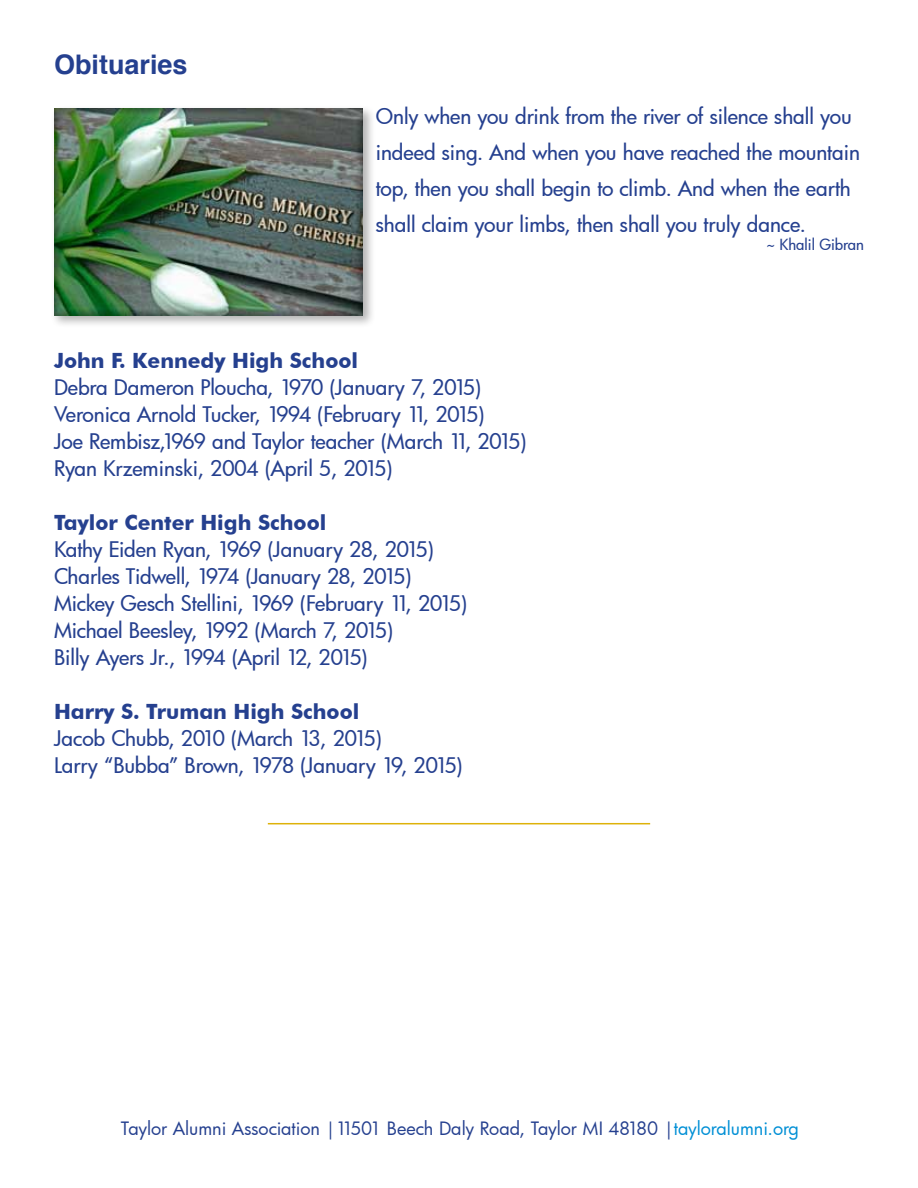
<style>
.page{position:relative;width:918px;height:1188px;background:#fff}
.page>*{position:absolute;margin:0;border:0;box-sizing:border-box;transform-origin:0 0}
.t1{font:700 27px "Helvetica";color:#25408f}
.t2{font:21px/27px "Futura Md";letter-spacing:-.01em;color:#25408f}
.t3{font:700 21px "Futura BT";color:#25408f}
.t4{font:18px "Futura Bk";letter-spacing:-.005em;color:#25408f}
.t5{font:15px "Futura Md";color:#25408f}
.s1{color:#008fd5}
</style>
<div class="page">
<div style="left:50px;top:105px;width:325px;height:223px;background:#000;opacity:.3"></div>
<img style="left:54px;top:108px;width:309px;height:207px">
<hr style="left:268px;top:823px;width:382px;height:1px;background:#deb209">
<p class="t1" style="left:54px;top:43px;width:135px">Obituaries</p>
<p class="t2" style="left:376px;top:98px;width:486px;line-height:36px">Only when you drink from the river of silence shall you indeed sing. And when you have reached the mountain top, then you shall begin to climb. And when the earth shall claim your limbs, then shall you truly dance.</p>
<p class="t5" style="left:767px;top:234px;width:99px">~ Khalil Gibran</p>
<p class="t3" style="left:54px;top:348px;width:306px">John F. Kennedy High School</p>
<p class="t2" style="left:54px;top:373px;width:474px">Debra Dameron Ploucha, 1970 (January 7, 2015)<br>Veronica Arnold Tucker, 1994 (February 11, 2015)<br>Joe Rembisz,1969 and Taylor teacher (March 11, 2015)<br>Ryan Krzeminski, 2004 (April 5, 2015)</p>
<p class="t3" style="left:54px;top:510px;width:274px">Taylor Center High School</p>
<p class="t2" style="left:54px;top:535px;width:415px">Kathy Eiden Ryan, 1969 (January 28, 2015)<br>Charles Tidwell, 1974 (January 28, 2015)<br>Mickey Gesch Stellini, 1969 (February 11, 2015)<br>Michael Beesley, 1992 (March 7, 2015)<br>Billy Ayers Jr., 1994 (April 12, 2015)</p>
<p class="t3" style="left:54px;top:699px;width:307px">Harry S. Truman High School</p>
<p class="t2" style="left:54px;top:724px;width:410px">Jacob Chubb, 2010 (March 13, 2015)<br>Larry “Bubba” Brown, 1978 (January 19, 2015)</p>
<p class="t4" style="left:121px;top:1116px;width:680px">Taylor Alumni Association |11501 Beech Daly Road, Taylor MI 48180 |<span class="s1">tayloralumni.org</span></p>
</div>
